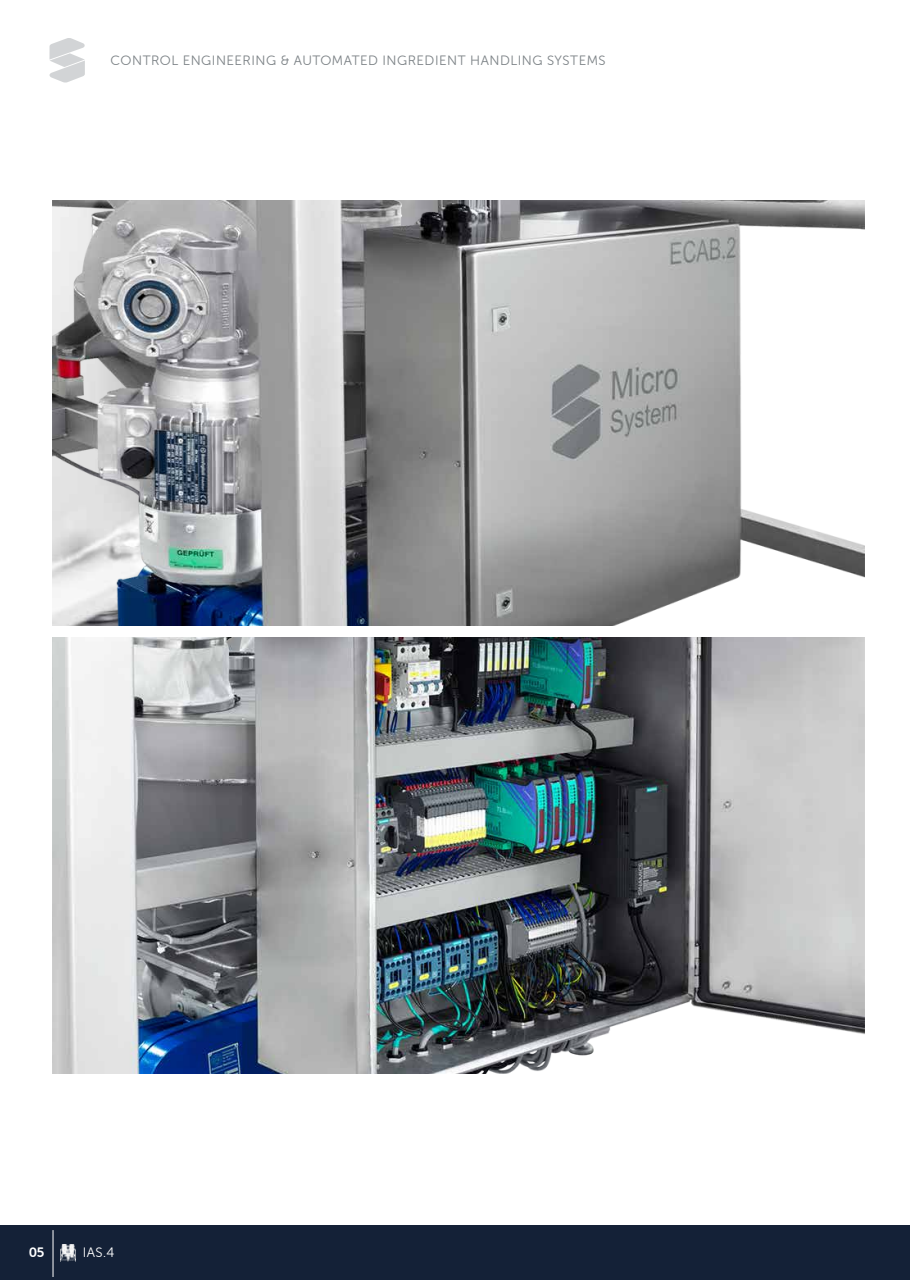
<style>
.page{position:relative;width:910px;height:1280px;background:#fff}
.page>*{position:absolute;margin:0;border:0;box-sizing:border-box;transform-origin:0 0}
.t1{font:13.65px "Museo Sans Rounded 300";color:#fff}
.t2{font:13.65px "Museo Sans Rounded 700";color:#fff}
.t3{font:13.5px "Museo Sans Rounded 300";letter-spacing:.04em;color:#7c8286}
</style>
<div class="page">
<img style="left:53px;top:201px;width:811px;height:425px">
<img style="left:53px;top:637px;width:811px;height:437px">
<svg style="left:49px;top:38px;width:36px;height:45px"></svg>
<div style="left:0;top:1226px;width:910px;height:54px;background:#142137"></div>
<hr style="left:53px;top:1230px;width:1px;height:47px;background:#fff">
<img style="left:61px;top:1244px;width:15px;height:17px">
<p class="t3" style="left:111px;top:53px;width:497px">CONTROL ENGINEERING &amp; AUTOMATED INGREDIENT HANDLING SYSTEMS</p>
<p class="t2" style="left:29px;top:1245px;width:17px">05</p>
<p class="t1" style="left:83px;top:1245px;width:33px">IAS.4</p>
</div>
